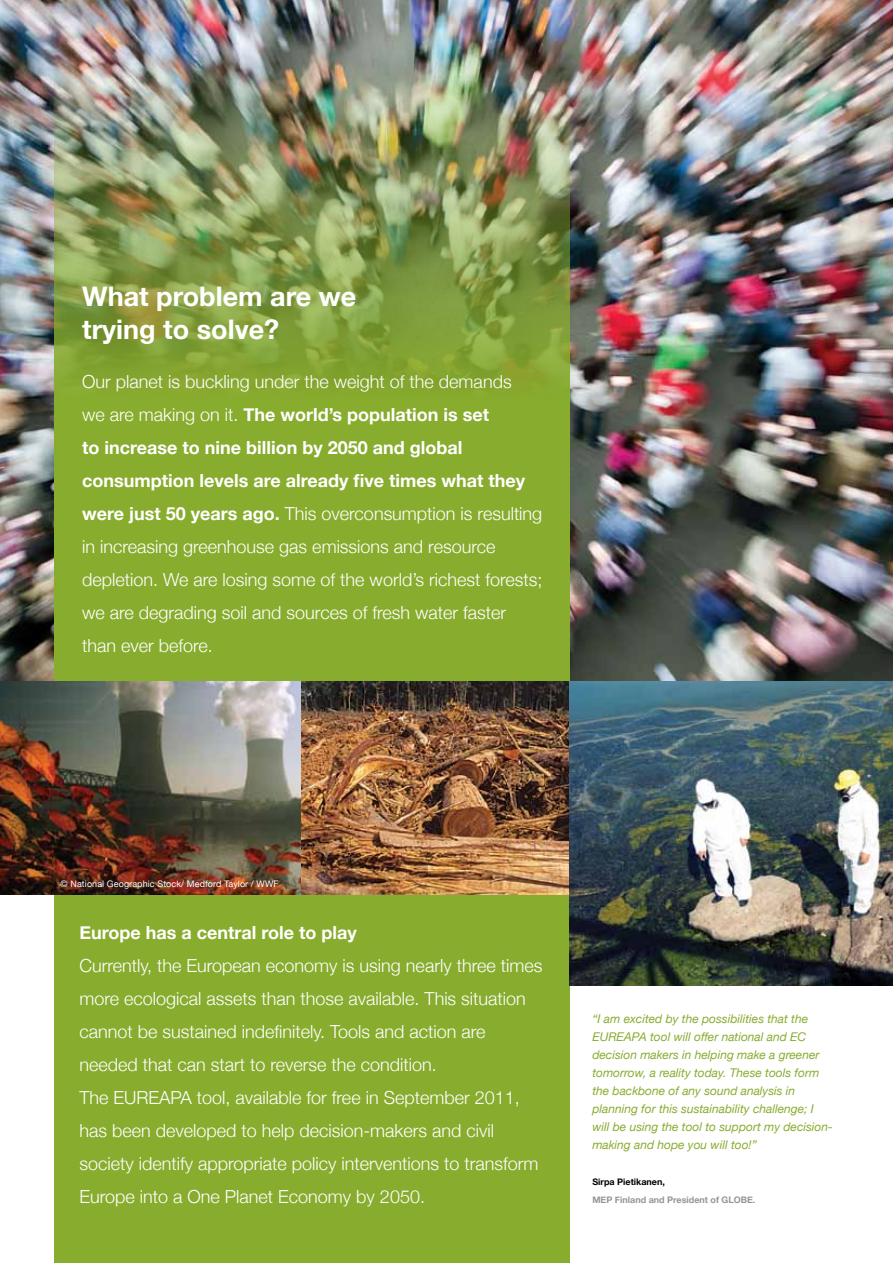
<style>
.page{position:relative;width:893px;height:1263px;background:#fff}
.page>*{position:absolute;margin:0;border:0;box-sizing:border-box;transform-origin:0 0}
.t1{font:700 27px/33px "Helvetica Neue";color:#fff}
.t2{font:300 18px/33px "Helvetica Neue";color:#fff}
.t3{font:700 18px "Helvetica Neue";color:#fff}
.t4{font:italic 12px/18px "Helvetica Neue";color:#88ac2e}
.t5{font:9px "Helvetica Neue";letter-spacing:.01em;color:#fff}
.t6{font:700 9px "Helvetica Neue";color:#939598}
.t7{font:700 9px "Helvetica Neue";color:#000}
.s1{font-weight:700}
</style>
<div class="page">
<img style="left:0;top:0;width:893px;height:682px">
<img style="left:54px;top:57px;width:516px;height:625px">
<div style="left:54px;top:863px;width:516px;height:400px;background:#88ac2e"></div>
<img style="left:0;top:682px;width:570px;height:212px">
<img style="left:570px;top:682px;width:323px;height:303px">
<h1 class="t1" style="left:82px;top:279px;width:275px">What problem are we trying to solve?</h1>
<p class="t2" style="left:82px;top:365px;width:462px">Our planet is buckling under the weight of the demands<br>we are making on it. <span class="s1">The world’s population is set<br>to increase to nine billion by 2050 and global consumption levels are already five times what they were just 50 years ago.</span> This overconsumption is resulting in increasing greenhouse gas emissions and resource depletion. We are losing some of the world’s richest forests; we are degrading soil and sources of fresh water faster than ever before.</p>
<p class="t5" style="left:61px;top:878px;width:220px">© National Geographic Stock/ Medford Taylor / WWF</p>
<p class="t3" style="left:80px;top:921px;width:279px">Europe has a central role to play</p>
<p class="t2" style="left:80px;top:949px;width:464px">Currently, the European economy is using nearly three times more ecological assets than those available. This situation cannot be sustained indefinitely. Tools and action are needed that can start to reverse the condition.<br>The EUREAPA tool, available for free in September 2011, has been developed to help decision-makers and civil society identify appropriate policy interventions to transform Europe into a One Planet Economy by 2050.</p>
<p class="t4" style="left:592px;top:1010px;width:242px">“I am excited by the possibilities that the EUREAPA tool will offer national and EC decision makers in helping make a greener tomorrow, a reality today. These tools form the backbone of any sound analysis in planning for this sustainability challenge; I will be using the tool to support my decision&shy;making and hope you will too!”</p>
<p class="t7" style="left:592px;top:1176px;width:74px">Sirpa Pietikanen,</p>
<p class="t6" style="left:592px;top:1194px;width:164px">MEP Finland and President of GLOBE.</p>
</div>
